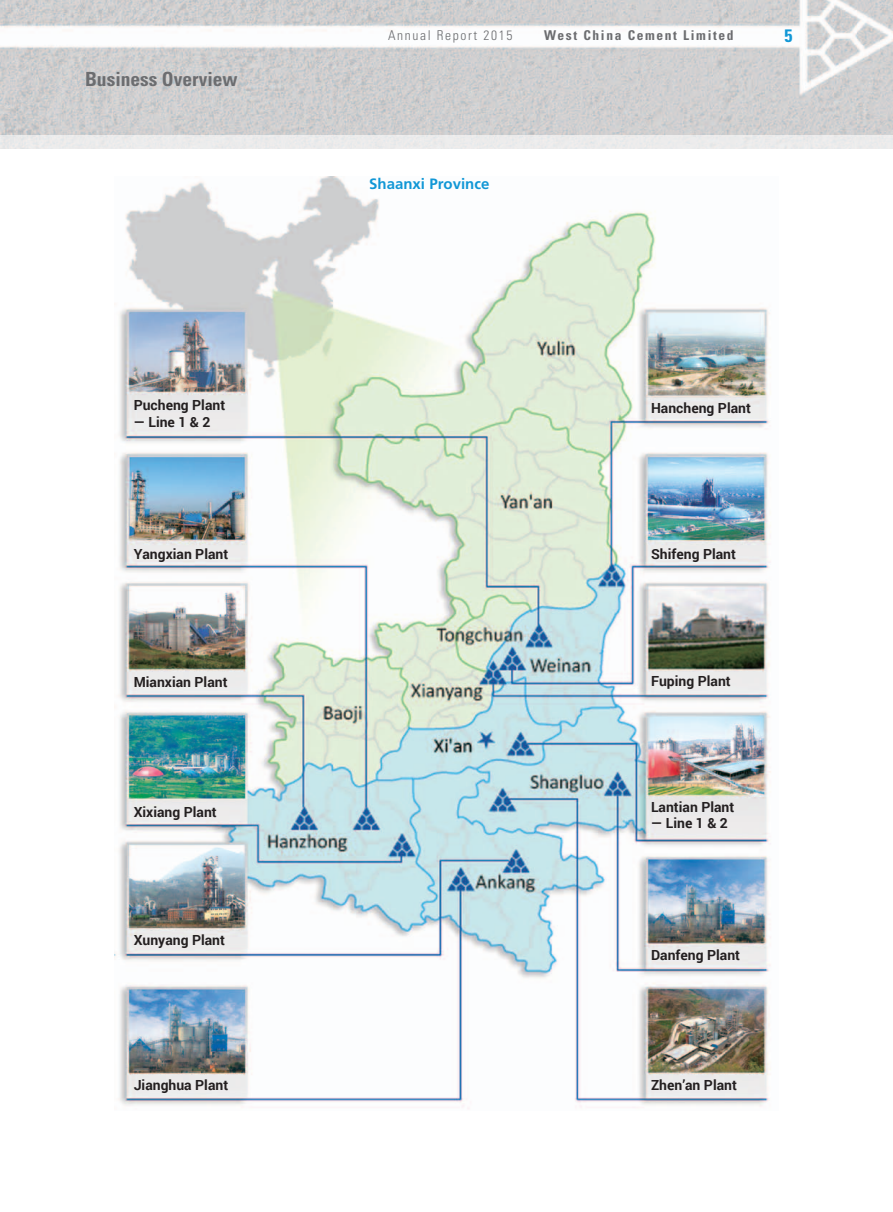
<style>
.page{position:relative;width:893px;height:1212px;background:#fff}
.page>*{position:absolute;margin:0;border:0;box-sizing:border-box;transform-origin:0 0}
.t1{font:700 condensed 19.5px "Univers LT Std";color:#6c6d70}
.t2{font:700 condensed 18px "Univers LT Std";color:#1197d6}
._02_H2{font:700 15px "Frutiger LT Std";color:#1197d6}
.t3{font:700 13.95px "Roboto";color:#231f20}
.t4{font:700 condensed 13.5px "Univers LT Std";letter-spacing:.12em;color:#6c6d70}
.t5{font:300 condensed 13.5px "Univers LT Std";letter-spacing:.12em;color:#6c6d70}
</style>
<div class="page">
<img style="left:0;top:0;width:893px;height:135px">
<div style="left:0;top:135px;width:893px;height:14px;background:#ebebeb"></div>
<img style="left:114px;top:176px;width:657px;height:933px">
<p class="t1" style="left:85px;top:67px;width:154px">Business Overview</p>
<p class="t3" style="left:134px;top:395px;width:93px">Pucheng Plant</p>
<p class="t3" style="left:134px;top:412px;width:78px">— Line 1 &amp; 2</p>
<p class="t3" style="left:134px;top:544px;width:96px">Yangxian Plant</p>
<p class="t3" style="left:134px;top:672px;width:95px">Mianxian Plant</p>
<p class="t3" style="left:134px;top:802px;width:85px">Xixiang Plant</p>
<p class="t3" style="left:134px;top:930px;width:93px">Xunyang Plant</p>
<p class="t5" style="left:388px;top:27px;width:126px">Annual Report 2015</p>
<p class="t4" style="left:544px;top:27px;width:191px">West China Cement Limited</p>
<p class="t2" style="left:784px;top:24px;width:9px">5</p>
<p class="_02_H2" style="left:369px;top:175px;width:122px">Shaanxi Province</p>
<p class="t3" style="left:651px;top:398px;width:101px">Hancheng Plant</p>
<p class="t3" style="left:651px;top:544px;width:86px">Shifeng Plant</p>
<p class="t3" style="left:651px;top:672px;width:81px">Fuping Plant</p>
<p class="t3" style="left:651px;top:797px;width:85px">Lantian Plant</p>
<p class="t3" style="left:651px;top:813px;width:78px">— Line 1 &amp; 2</p>
<p class="t3" style="left:651px;top:945px;width:90px">Danfeng Plant</p>
<p class="t3" style="left:134px;top:1075px;width:96px">Jianghua Plant</p>
<p class="t3" style="left:651px;top:1075px;width:87px">Zhen’an Plant</p>
</div>
